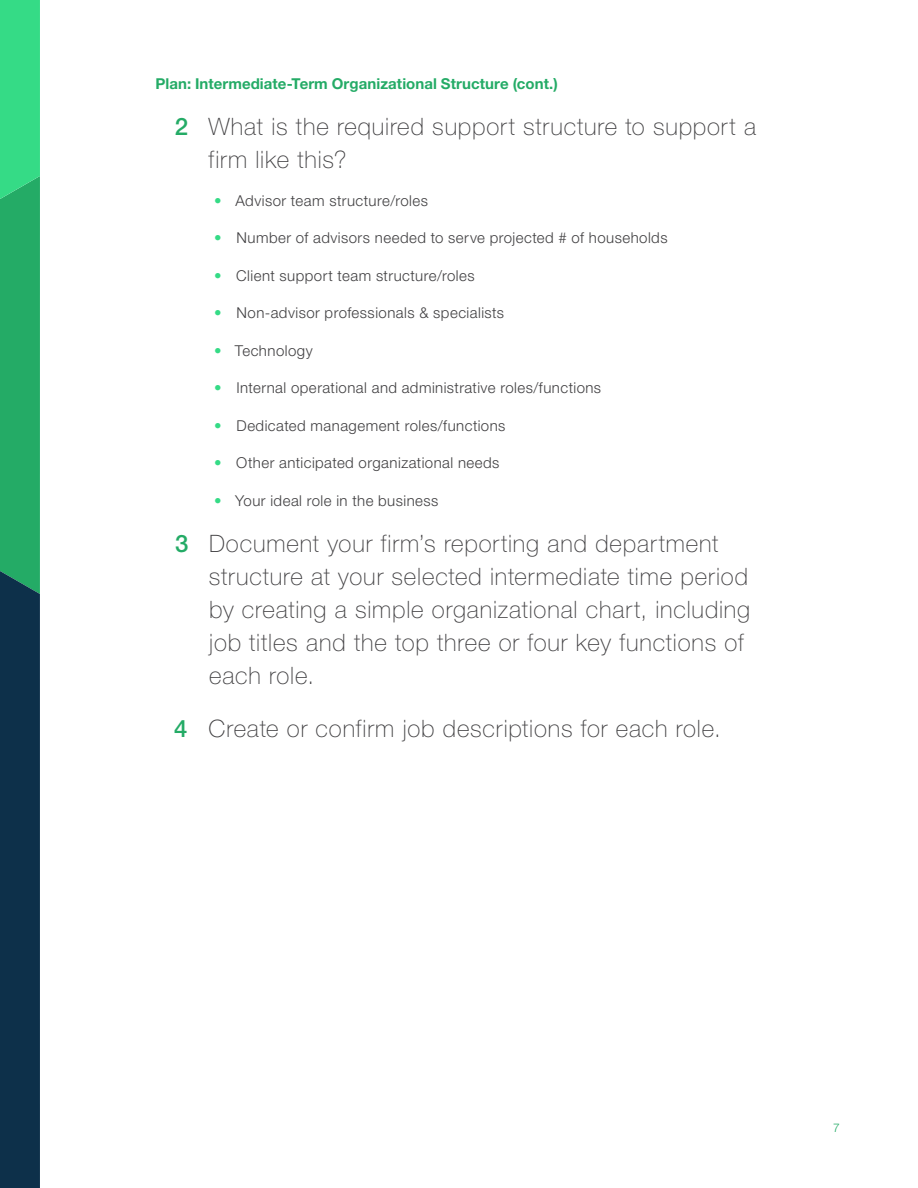
<style>
.page{position:relative;width:918px;height:1188px;background:#fff}
.page>*{position:absolute;margin:0;border:0;box-sizing:border-box;transform-origin:0 0}
.t1{font:100 24px/33px "Helvetica Neue LT Pro";letter-spacing:.035em;color:#414042}
.t2{font:300 15px "Helvetica Neue LT Pro";letter-spacing:.03em;color:#414042}
.t3{font:700 15px "Helvetica Neue LT Pro";letter-spacing:.005em;color:#24ab66}
.t4{font:300 12px "Helvetica Neue LT Pro";color:#24ab66}
.s1{font-weight:500;color:#24ab66}
.s2{font-weight:500;color:#35db86}
</style>
<div class="page">
<svg style="left:0;top:0;width:40px;height:1188px;background:#1b745d"></svg>
<p class="t3" style="left:156px;top:74px;width:404px">Plan: Intermediate-Term Organizational Structure (cont.)</p>
<h1 class="t1" style="left:209px;top:110px;width:549px;text-indent:-34px"><span class="s1">2</span> What is the required support structure to support a firm like this?</h1>
<p class="t2" style="left:214px;top:191px;width:216px"><span class="s2">•</span> Advisor team structure/roles</p>
<p class="t2" style="left:214px;top:229px;width:455px"><span class="s2">•</span> Number of advisors needed to serve projected # of households</p>
<p class="t2" style="left:214px;top:266px;width:262px"><span class="s2">•</span> Client support team structure/roles</p>
<p class="t2" style="left:214px;top:304px;width:292px"><span class="s2">•</span> Non-advisor professionals &amp; specialists</p>
<p class="t2" style="left:214px;top:341px;width:100px"><span class="s2">•</span> Technology</p>
<p class="t2" style="left:214px;top:379px;width:389px"><span class="s2">•</span> Internal operational and administrative roles/functions</p>
<p class="t2" style="left:214px;top:416px;width:293px"><span class="s2">•</span> Dedicated management roles/functions</p>
<p class="t2" style="left:214px;top:454px;width:287px"><span class="s2">•</span> Other anticipated organizational needs</p>
<p class="t2" style="left:214px;top:491px;width:226px"><span class="s2">•</span> Your ideal role in the business</p>
<h1 class="t1" style="left:209px;top:527px;width:543px;text-indent:-34px"><span class="s1">3</span> Document your firm’s reporting and department structure at your selected intermediate time period by creating a simple organizational chart, including job titles and the top three or four key functions of each role.</h1>
<h1 class="t1" style="left:174px;top:712px;width:548px"><span class="s1">4</span> Create or confirm job descriptions for each role.</h1>
<p class="t4" style="left:833px;top:1121px;width:8px">7</p>
</div>
